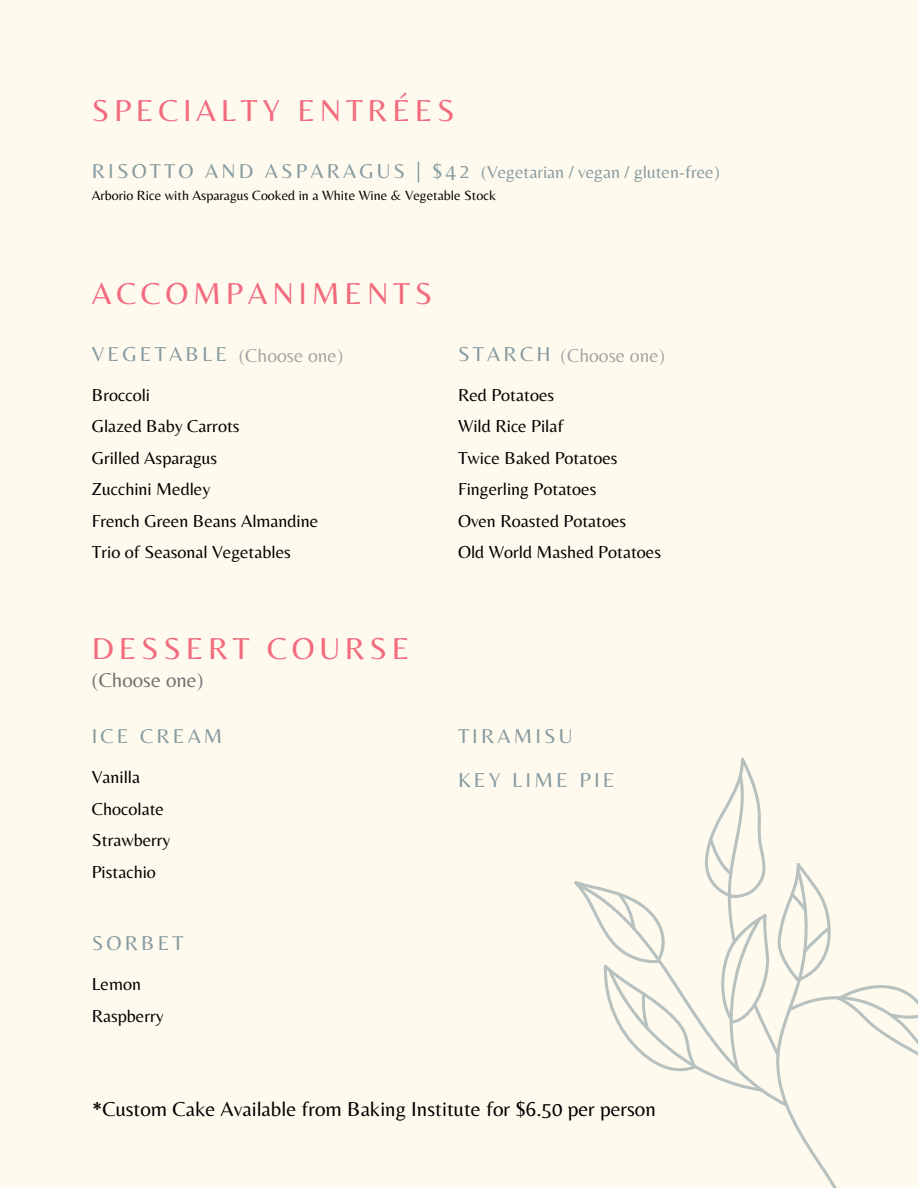
<style>
.page{position:relative;width:918px;height:1188px;background:#fffaee}
.page>*{position:absolute;margin:0;border:0;box-sizing:border-box;transform-origin:0 0}
.t1{font:31.5px "Belleza";letter-spacing:.15em;color:#f26b7e}
.t2{font:21px "Belleza";color:#000}
.t3{font:21px "Belleza";letter-spacing:.15em;color:#879ca1}
.t4{font:20.85px "Belleza";letter-spacing:.15em;color:#879ca1}
.t5{font:20.85px "Belleza";color:#727272}
.t6{font:19.5px "Belleza";color:#a5a5a5}
.t7{font:18px/31.5px "Belleza";color:#000}
.t8{font:18px "Belleza";color:#879ca1}
.t9{font:13.95px "Belleza";color:#000}
.s1{font-size:20.85px}
</style>
<div class="page">
<svg style="left:574px;top:757px;width:344px;height:431px"></svg>
<h1 class="t1" style="left:92px;top:92px;width:365px">SPECIALTY ENTRÉES</h1>
<p class="t8" style="left:92px;top:161px;width:629px"><span class="s1">R I S O T T O A N D A S P A R A G U S | $ 4 2</span> (Vegetarian / vegan / gluten-free)</p>
<p class="t9" style="left:92px;top:187px;width:406px">Arborio Rice with Asparagus Cooked in a White Wine &amp; Vegetable Stock</p>
<h1 class="t1" style="left:92px;top:274px;width:342px">ACCOMPANIMENTS</h1>
<p class="t3" style="left:458px;top:341px;width:94px">STARCH</p>
<p class="t3" style="left:92px;top:341px;width:137px">VEGETABLE</p>
<p class="t6" style="left:239px;top:344px;width:106px">(Choose one)</p>
<p class="t6" style="left:561px;top:344px;width:106px">(Choose one)</p>
<p class="t7" style="left:458px;top:379px;width:205px">Red Potatoes<br>Wild Rice Pilaf<br>Twice Baked Potatoes<br>Fingerling Potatoes<br>Oven Roasted Potatoes<br>Old World Mashed Potatoes</p>
<p class="t7" style="left:92px;top:379px;width:228px">Broccoli<br>Glazed Baby Carrots<br>Grilled Asparagus<br>Zucchini Medley<br>French Green Beans Almandine<br>Trio of Seasonal Vegetables</p>
<h1 class="t1" style="left:92px;top:630px;width:319px">DESSERT COURSE</h1>
<p class="t5" style="left:92px;top:667px;width:113px">(Choose one)</p>
<p class="t4" style="left:92px;top:724px;width:132px">ICE CREAM</p>
<p class="t7" style="left:92px;top:761px;width:80px">Vanilla<br>Chocolate<br>Strawberry<br>Pistachio</p>
<p class="t4" style="left:92px;top:931px;width:93px">SORBET</p>
<p class="t7" style="left:92px;top:968px;width:74px">Lemon<br>Raspberry</p>
<p class="t4" style="left:458px;top:724px;width:116px">TIRAMISU</p>
<p class="t3" style="left:458px;top:767px;width:158px">KEY LIME PIE</p>
<p class="t2" style="left:92px;top:1096px;width:566px">*Custom Cake Available from Baking Institute for $6.50 per person</p>
</div>
